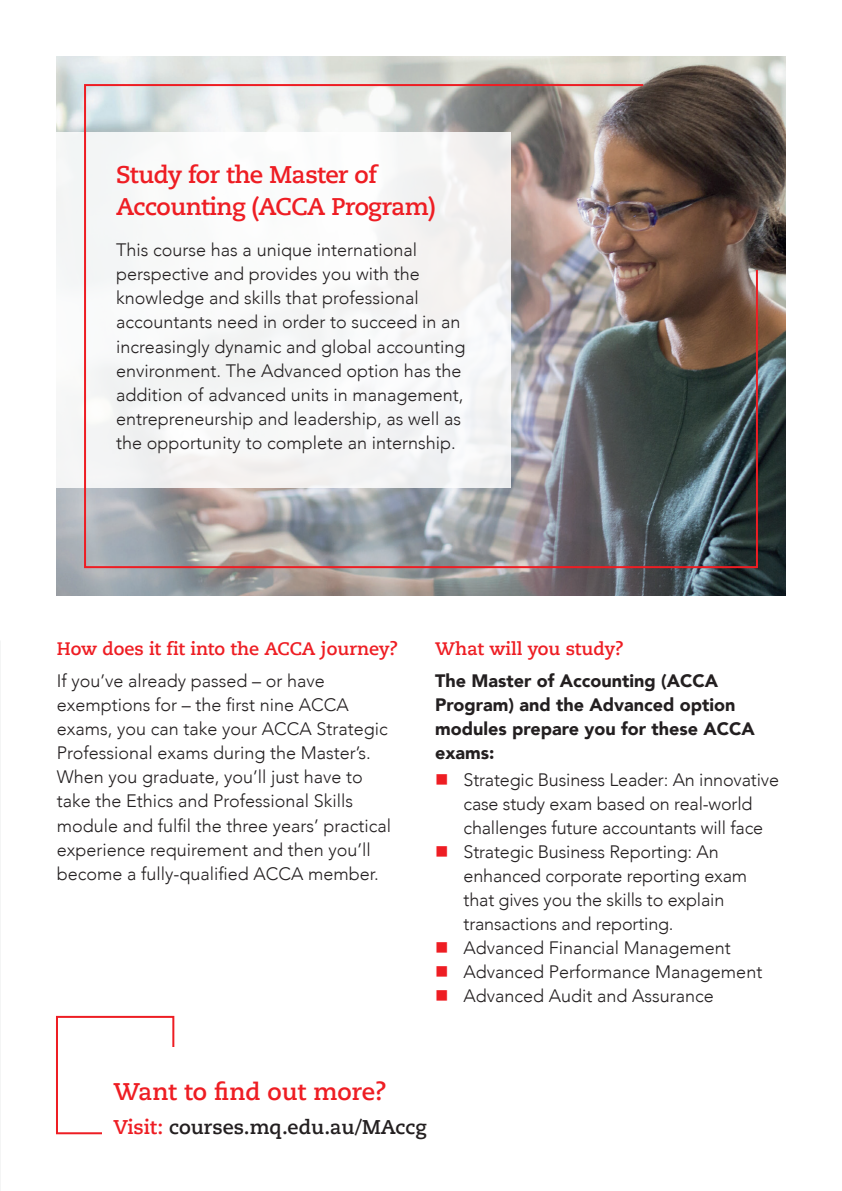
<style>
.page{position:relative;width:842px;height:1191px;background:#fff}
.page>*{position:absolute;margin:0;border:0;box-sizing:border-box;transform-origin:0 0}
.Subheads{font:700 24px/32px "Caeciliae Text";letter-spacing:-.02em;color:#ee1d23}
.Subheads-2{font:700 24px "Caeciliae Text";color:#ee1d23}
.Body_copy_Sub_head{font:700 19.8px "Caeciliae Text";color:#231f20}
.Body_Copy{font:300 18px/24px "Avenir";color:#231f20}
.Body_Copy-2{font:900 18px/24px "Avenir";color:#231f20}
.Body_copy_Sub_head-2{font:700 18px "Caeciliae Text";color:#ee1d23}
.s1{color:#ee1d23}
</style>
<div class="page">
<img style="left:57px;top:57px;width:728px;height:538px">
<div style="left:56px;top:132px;width:454px;height:355px;background:#f5f6f6"></div>
<img style="left:83px;top:83px;width:676px;height:486px">
<div style="left:56px;top:1016px;width:118px;height:118px;border:2px solid #ee1d23"></div>
<div style="left:102px;top:1047px;width:622px;height:98px;background:#fff"></div>
<p class="Subheads" style="left:116px;top:158px;width:321px">Study for the Master of<br>Accounting (ACCA Program)</p>
<p class="Body_Copy" style="left:116px;top:238px;width:351px">This course has a unique international perspective and provides you with the knowledge and skills that professional accountants need in order to succeed in an increasingly dynamic and global accounting environment. The Advanced option has the addition of advanced units in management, entrepreneurship and leadership, as well as the opportunity to complete an internship.</p>
<p class="Body_copy_Sub_head-2" style="left:57px;top:635px;width:343px">How does it fit into the ACCA journey?</p>
<p class="Body_Copy" style="left:57px;top:669px;width:336px">If you’ve already passed – or have exemptions for – the first nine ACCA exams, you can take your ACCA Strategic Professional exams during the Master’s.<br>When you graduate, you’ll just have to take the Ethics and Professional Skills module and fulfil the three years’ practical experience requirement and then you’ll become a fully-qualified ACCA member.</p>
<p class="Body_copy_Sub_head-2" style="left:435px;top:635px;width:190px">What will you study?</p>
<p class="Body_Copy-2" style="left:435px;top:668px;width:321px">The Master of Accounting (ACCA<br>Program) and the Advanced option modules prepare you for these ACCA exams:</p>
<p class="Body_Copy" style="left:463px;top:768px;width:317px">Strategic Business Leader: An innovative case study exam based on real-world challenges future accountants will face</p>
<p class="Body_Copy" style="left:463px;top:840px;width:285px">Strategic Business Reporting: An enhanced corporate reporting exam that gives you the skills to explain transactions and reporting.</p>
<p class="Body_Copy" style="left:463px;top:936px;width:269px">Advanced Financial Management</p>
<p class="Body_Copy" style="left:463px;top:960px;width:300px">Advanced Performance Management</p>
<p class="Body_Copy" style="left:463px;top:984px;width:252px">Advanced Audit and Assurance</p>
<p class="Subheads-2" style="left:113px;top:1074px;width:275px">Want to find out more?</p>
<p class="Body_copy_Sub_head" style="left:113px;top:1113px;width:315px"><span class="s1">Visit:</span> courses.mq.edu.au/MAccg</p>
</div>
